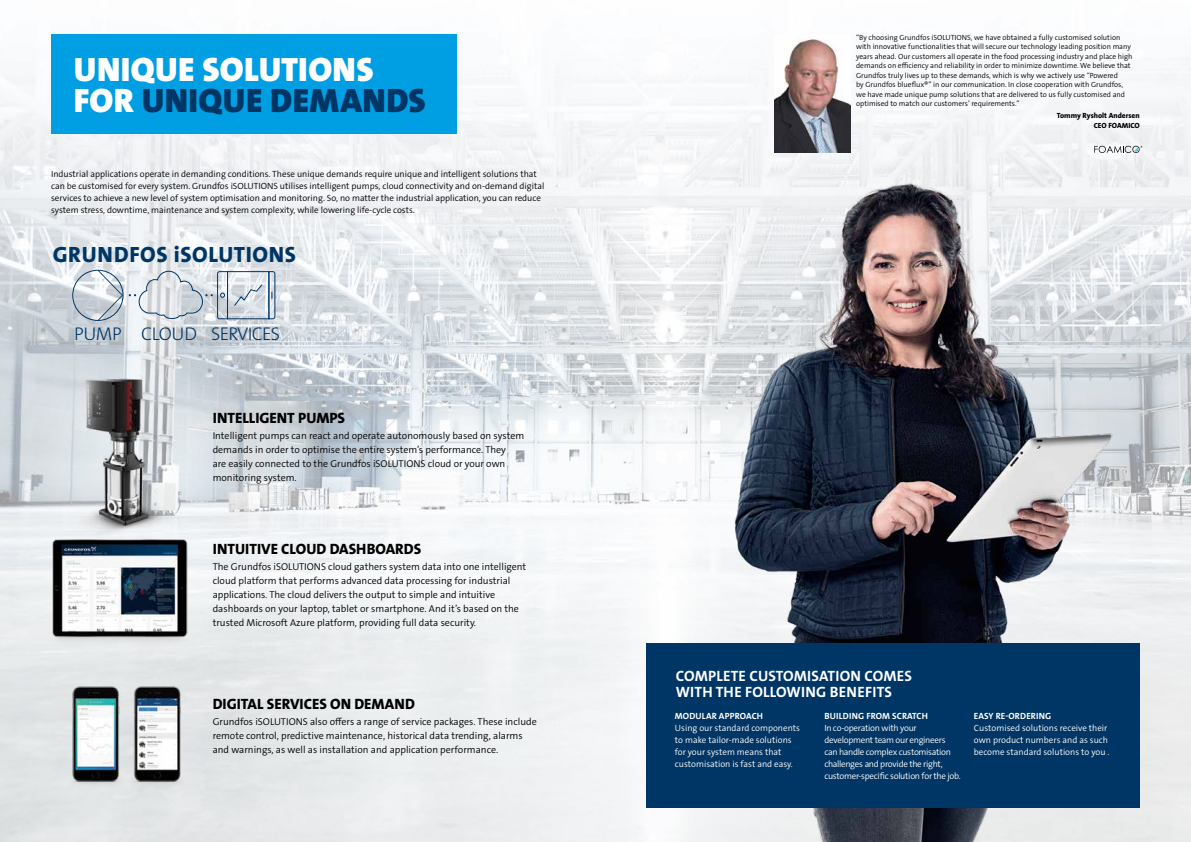
<style>
.page{position:relative;width:1191px;height:842px;background:#fff}
.page>*{position:absolute;margin:0;border:0;box-sizing:border-box;transform-origin:0 0}
.t1{font:34px/31px "Grundfos The Sans V2 OT 9 BL";letter-spacing:.015em;color:#fff}
.t2{font:22.2px "Grundfos The Sans V2 OT 8 XB";letter-spacing:.03em;color:#003665}
.t3{font:18.5px "Grundfos The Sans V2 OT 3 L";letter-spacing:-.04em;color:#003665}
.t4{font:15px "Grundfos The Sans V2 OT 8 XB";color:#000}
.t5{font:15px/16px "Grundfos The Sans V2 OT 7 B";letter-spacing:.015em;color:#fff}
.t6{font:10px/14px "Grundfos The Sans V2 OT 4 SL";color:#000}
.t7{font:9px/12px "Grundfos The Sans V2 OT 4 SL";color:#000}
.t8{font:9px/12px "Grundfos The Sans V2 OT 4 SL";color:#fff}
.t9{font:9px/12px "Grundfos The Sans V2 OT 4 SL";letter-spacing:-.03em;color:#fff}
.t10{font:9px "Grundfos The Sans V2 OT 7 B";letter-spacing:.015em;color:#fff}
.t11{font:7.5px/9.5px "Grundfos The Sans V2 OT 4 SL";color:#000}
.t12{font:7.5px/9.5px "Grundfos The Sans V2 OT 8 XB";color:#000;text-align:right}
.s1{color:#003665}
</style>
<div class="page">
<img style="left:0;top:34px;width:1191px;height:808px">
<img style="left:669px;top:179px;width:470px;height:663px">
<div style="left:51px;top:34px;width:405px;height:99px;background:#009ee3"></div>
<svg style="left:98px;top:270px;width:25px;height:51px"></svg>
<div style="left:72px;top:270px;width:51px;height:51px;border:1px solid #003665;border-radius:50%"></div>
<svg style="left:129px;top:270px;width:147px;height:50px"></svg>
<img style="left:42px;top:532px;width:156px;height:114px">
<img style="left:12px;top:657px;width:214px;height:160px">
<img style="left:63px;top:370px;width:112px;height:167px">
<img style="left:774px;top:34px;width:76px;height:118px">
<svg style="left:1094px;top:146px;width:48px;height:7px"></svg>
<div style="left:646px;top:643px;width:493px;height:165px;background:#003665"></div>
<h1 class="t1" style="left:74px;top:54px;width:353px">UNIQUE SOLUTIONS<br>FOR <span class="s1">UNIQUE DEMANDS</span></h1>
<p class="t7" style="left:51px;top:168px;width:495px">Industrial applications operate in demanding conditions. These unique demands require unique and intelligent solutions that can be customised for every system. Grundfos iSOLUTIONS utilises intelligent pumps, cloud connectivity and on-demand digital services to achieve a new level of system optimisation and monitoring. So, no matter the industrial application, you can reduce system stress, downtime, maintenance and system complexity, while lowering life-cycle costs.</p>
<h2 class="t2" style="left:53px;top:241px;width:245px">GRUNDFOS iSOLUTIONS</h2>
<h3 class="t3" style="left:74px;top:322px;width:207px">PUMP CLOUD SERVICES</h3>
<h3 class="t4" style="left:213px;top:408px;width:134px">INTELLIGENT PUMPS</h3>
<p class="t6" style="left:213px;top:428px;width:313px">Intelligent pumps can react and operate autonomously based on system demands in order to optimise the entire system’s performance. They<br>are easily connected to the Grundfos iSOLUTIONS cloud or your own monitoring system.</p>
<h3 class="t4" style="left:213px;top:540px;width:210px">INTUITIVE CLOUD DASHBOARDS</h3>
<p class="t6" style="left:213px;top:560px;width:315px">The Grundfos iSOLUTIONS cloud gathers system data into one intelligent cloud platform that performs advanced data processing for industrial applications. The cloud delivers the output to simple and intuitive dashboards on your laptop, tablet or smartphone. And it’s based on the trusted Microsoft Azure platform, providing full data security.</p>
<h3 class="t4" style="left:213px;top:694px;width:204px">DIGITAL SERVICES ON DEMAND</h3>
<p class="t6" style="left:213px;top:714px;width:325px">Grundfos iSOLUTIONS also offers a range of service packages. These include remote control, predictive maintenance, historical data trending, alarms and warnings, as well as installation and application performance.</p>
<p class="t11" style="left:856px;top:32px;width:278px">“By choosing Grundfos iSOLUTIONS, we have obtained a fully customised solution with innovative functionalities that will secure our technology leading position many years ahead. Our customers all operate in the food processing industry and place high demands on efficiency and reliability in order to minimize downtime. We believe that Grundfos truly lives up to these demands, which is why we actively use “Powered<br>by Grundfos blueflux®” in our communication. In close cooperation with Grundfos, we have made unique pump solutions that are delivered to us fully customised and optimised to match our customers’ requirements.”</p>
<p class="t12" style="left:1057px;top:111px;width:84px">Tommy Rysholt Andersen<br>CEO FOAMICO</p>
<h3 class="t5" style="left:676px;top:668px;width:238px">COMPLETE CUSTOMISATION COMES<br>WITH THE FOLLOWING BENEFITS</h3>
<p class="t10" style="left:675px;top:710px;width:90px">MODULAR APPROACH</p>
<p class="t8" style="left:675px;top:722px;width:127px">Using our standard components to make tailor-made solutions for your system means that customisation is fast and easy.</p>
<p class="t10" style="left:824px;top:710px;width:105px">BUILDING FROM SCRATCH</p>
<p class="t9" style="left:824px;top:722px;width:138px">In co-operation with your development team our engineers can handle complex customisation challenges and provide the right, customer-specific solution for the job.</p>
<p class="t10" style="left:974px;top:710px;width:79px">EASY RE-ORDERING</p>
<p class="t8" style="left:974px;top:722px;width:137px">Customised solutions receive their own product numbers and as such become standard solutions to you .</p>
</div>
